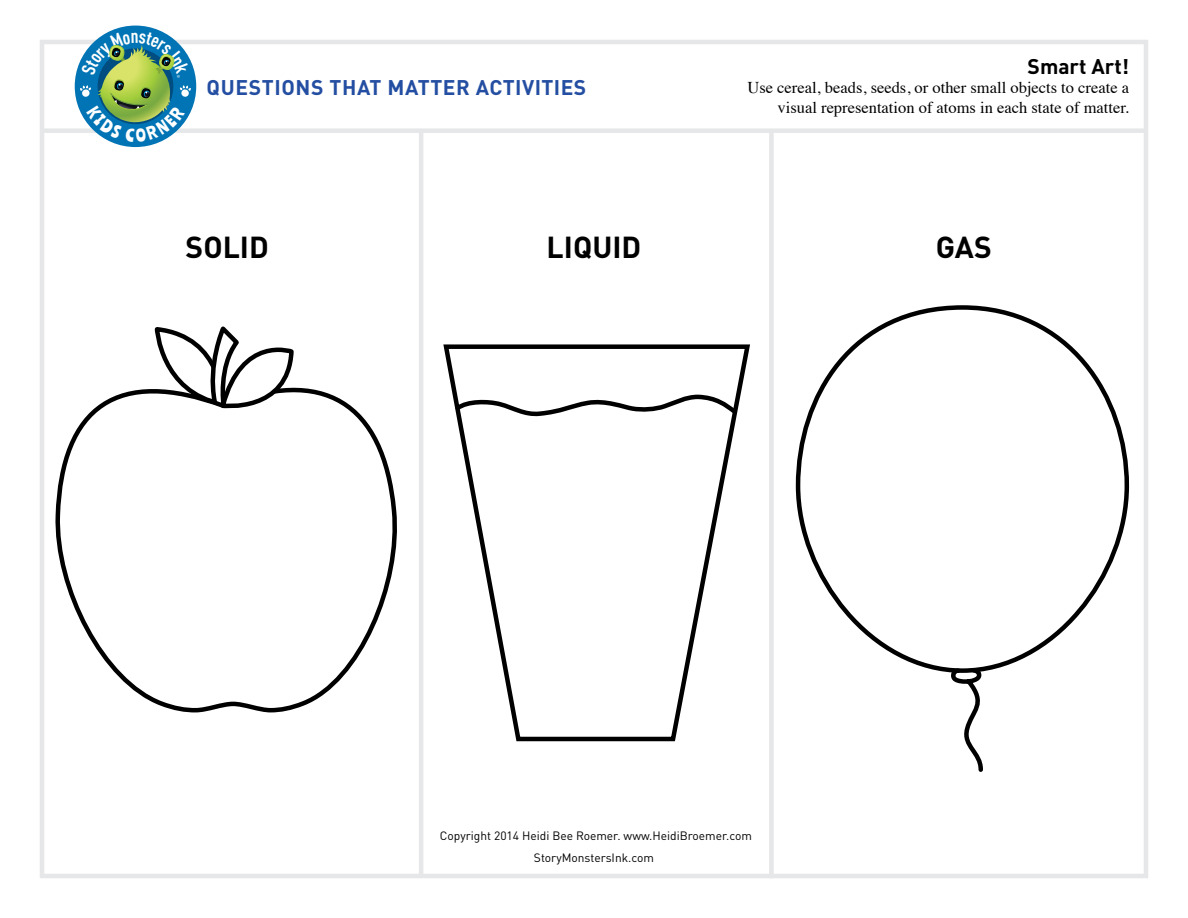
<style>
.page{position:relative;width:1188px;height:918px;background:#fff}
.page>*{position:absolute;margin:0;border:0;box-sizing:border-box;transform-origin:0 0}
.t1{font:700 30px "DINOT";color:#000}
.t2{font:700 21px "DINOT";letter-spacing:.025em;color:#244ea2}
.t3{font:700 21px "DINOT";color:#000}
.t4{font:16.5px "Times";color:#000}
.t5{font:12px/22px "DINOT";color:#000;text-align:center}
</style>
<div class="page">
<div style="left:40px;top:40px;width:1108px;height:838px;border:4px solid #e6e7e8"></div>
<hr style="left:419px;top:130px;width:4px;height:748px;background:#e6e7e8">
<div style="left:769px;top:131px;width:5px;height:747px;background:#e6e7e8"></div>
<div style="left:40px;top:128px;width:1108px;height:5px;background:#e6e7e8"></div>
<svg style="left:443px;top:344px;width:307px;height:398px"></svg>
<svg style="left:952px;top:666px;width:35px;height:106px"></svg>
<svg style="left:55px;top:387px;width:342px;height:326px"></svg>
<svg style="left:153px;top:326px;width:143px;height:87px"></svg>
<svg style="left:451px;top:393px;width:290px;height:25px"></svg>
<div style="left:75px;top:26px;width:121px;height:121px;background:#0074b4;border-radius:50%"></div>
<svg style="left:80px;top:32px;width:111px;height:110px"></svg>
<p class="t2" style="left:207px;top:74px;width:225px">QUESTIO NS THAT MATTE</p>
<p class="t2" style="left:456px;top:74px;width:130px">R ACTIVITI ES</p>
<p class="t3" style="left:1028px;top:52px;width:103px">SMART ART!</p>
<p class="t4" style="left:747px;top:72px;width:383px">Use cereal, beads, seeds, or other small objects to create a</p>
<p class="t4" style="left:778px;top:92px;width:353px">visual representation of atoms in each state of matter.</p>
<h1 class="t1" style="left:186px;top:228px;width:85px">SOLID</h1>
<h1 class="t1" style="left:547px;top:228px;width:96px">LIQUID</h1>
<h1 class="t1" style="left:936px;top:228px;width:58px">GAS</h1>
<p class="t5" style="left:440px;top:824px;width:314px">Copyright 2014 Heidi Bee Roemer. www.HeidiBroemer.com<br>StoryMonstersInk.com</p>
</div>
